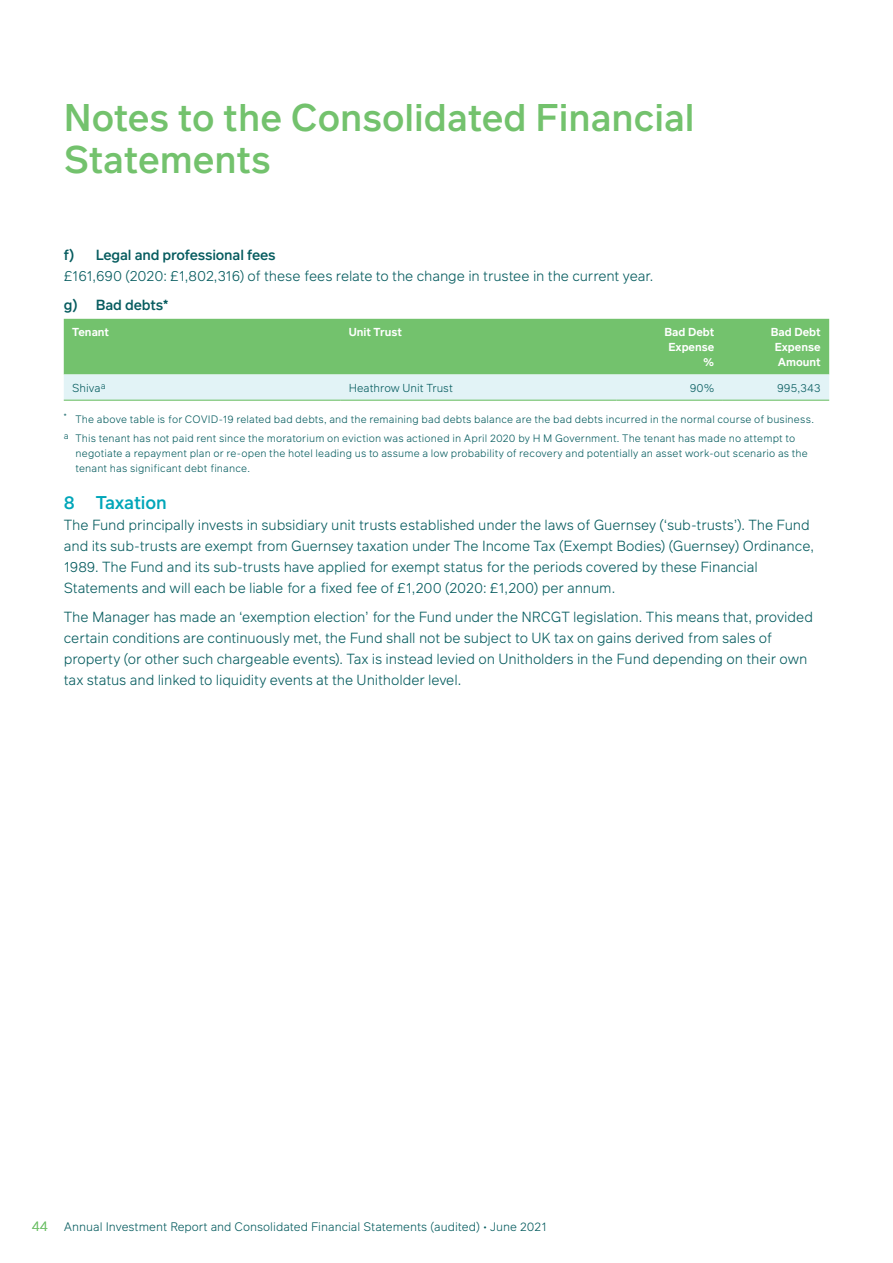
<style>
.page{position:relative;width:893px;height:1263px;background:#fff}
.page>*{position:absolute;margin:0;border:0;box-sizing:border-box;transform-origin:0 0}
.Page_header{font:500 37.5px/42px "Infra";color:#73c26d}
.sub_heading_level_2{font:500 18px "Infra";letter-spacing:-.01em;color:#00a6b9}
.Body_text{font:300 14.25px/21px "Infra";letter-spacing:-.01em;color:#065c5f}
.Sub_heading_level_3{font:500 14.25px "Infra";letter-spacing:-.01em;color:#065c5f}
.t1{font:300 12px "Infra";color:#065c5f}
.Table_Col_head_right{font:600 11.25px/15px "Infra";color:#fff;text-align:center}
.Table_text__l_a{font:300 11.25px "Infra";color:#065c5f}
.Table_Col_head_left{font:600 11.25px "Infra";color:#fff}
.Table_Figs_Text__r_a{font:300 11.25px "Infra";letter-spacing:.015em;color:#065c5f}
.Footnote_SpaceAfter{font:300 10.5px/15px "Infra";letter-spacing:.015em;color:#065c5f}
.Footnote{font:300 10.5px "Infra";letter-spacing:.015em;color:#065c5f}
.s1{font-size:13.5px;color:#73c26d}
</style>
<div class="page">
<svg style="left:64px;top:319px;width:765px;height:81px;background:#95d197"></svg>
<hr style="left:64px;top:400px;width:276px;height:1px;background:#73c26d">
<hr style="left:340px;top:400px;width:277px;height:1px;background:#73c26d">
<hr style="left:617px;top:400px;width:106px;height:1px;background:#73c26d">
<hr style="left:723px;top:400px;width:106px;height:1px;background:#73c26d">
<p class="Page_header" style="left:64px;top:96px;width:632px">Notes to the Consolidated Financial<br>Statements</p>
<p class="Sub_heading_level_3" style="left:64px;top:244px;width:213px">f) Legal and professional fees</p>
<p class="Body_text" style="left:64px;top:265px;width:589px">£161,690 (2020: £1,802,316) of these fees relate to the change in trustee in the current year.</p>
<p class="Sub_heading_level_3" style="left:64px;top:295px;width:106px">g) Bad debts*</p>
<p class="Table_Col_head_left" style="left:72px;top:324px;width:38px">Tenant</p>
<p class="Table_Col_head_left" style="left:349px;top:324px;width:55px">Unit Trust</p>
<p class="Table_Col_head_right" style="left:664px;top:324px;width:51px">Bad Debt<br>Expense</p>
<p class="Table_Col_head_right" style="left:703px;top:354px;width:13px">%</p>
<p class="Table_Col_head_right" style="left:771px;top:324px;width:51px">Bad Debt<br>Expense</p>
<p class="Table_Col_head_right" style="left:778px;top:354px;width:44px">Amount</p>
<p class="Table_text__l_a" style="left:72px;top:380px;width:35px">Shiva<sup>a</sup></p>
<p class="Table_text__l_a" style="left:349px;top:380px;width:106px">Heathrow Unit Trust</p>
<p class="Table_Figs_Text__r_a" style="left:690px;top:380px;width:26px">90%</p>
<p class="Table_Figs_Text__r_a" style="left:777px;top:380px;width:45px">995,343</p>
<p class="Footnote" style="left:64px;top:411px;width:750px"><sup>*</sup> The above table is for COVID-19 related bad debts, and the remaining bad debts balance are the bad debts incurred in the normal course of business.</p>
<p class="Footnote_SpaceAfter" style="left:75px;top:430px;width:734px;text-indent:-12px"><sup>a</sup> This tenant has not paid rent since the moratorium on eviction was actioned in April 2020 by H M Government. The tenant has made no attempt to negotiate a repayment plan or re-open the hotel leading us to assume a low probability of recovery and potentially an asset work-out scenario as the tenant has significant debt finance.</p>
<p class="sub_heading_level_2" style="left:64px;top:489px;width:104px">8 Taxation</p>
<p class="Body_text" style="left:64px;top:514px;width:752px">The Fund principally invests in subsidiary unit trusts established under the laws of Guernsey (‘sub-trusts’). The Fund and its sub-trusts are exempt from Guernsey taxation under The Income Tax (Exempt Bodies) (Guernsey) Ordinance, 1989. The Fund and its sub-trusts have applied for exempt status for the periods covered by these Financial Statements and will each be liable for a fixed fee of £1,200 (2020: £1,200) per annum.</p>
<p class="Body_text" style="left:64px;top:606px;width:751px">The Manager has made an ‘exemption election’ for the Fund under the NRCGT legislation. This means that, provided certain conditions are continuously met, the Fund shall not be subject to UK tax on gains derived from sales of property (or other such chargeable events). Tax is instead levied on Unitholders in the Fund depending on their own tax status and linked to liquidity events at the Unitholder level.</p>
<p class="t1" style="left:32px;top:1218px;width:516px"><span class="s1">44</span> Annual Investment Report and Consolidated Financial Statements (audited) • June 2021</p>
</div>
